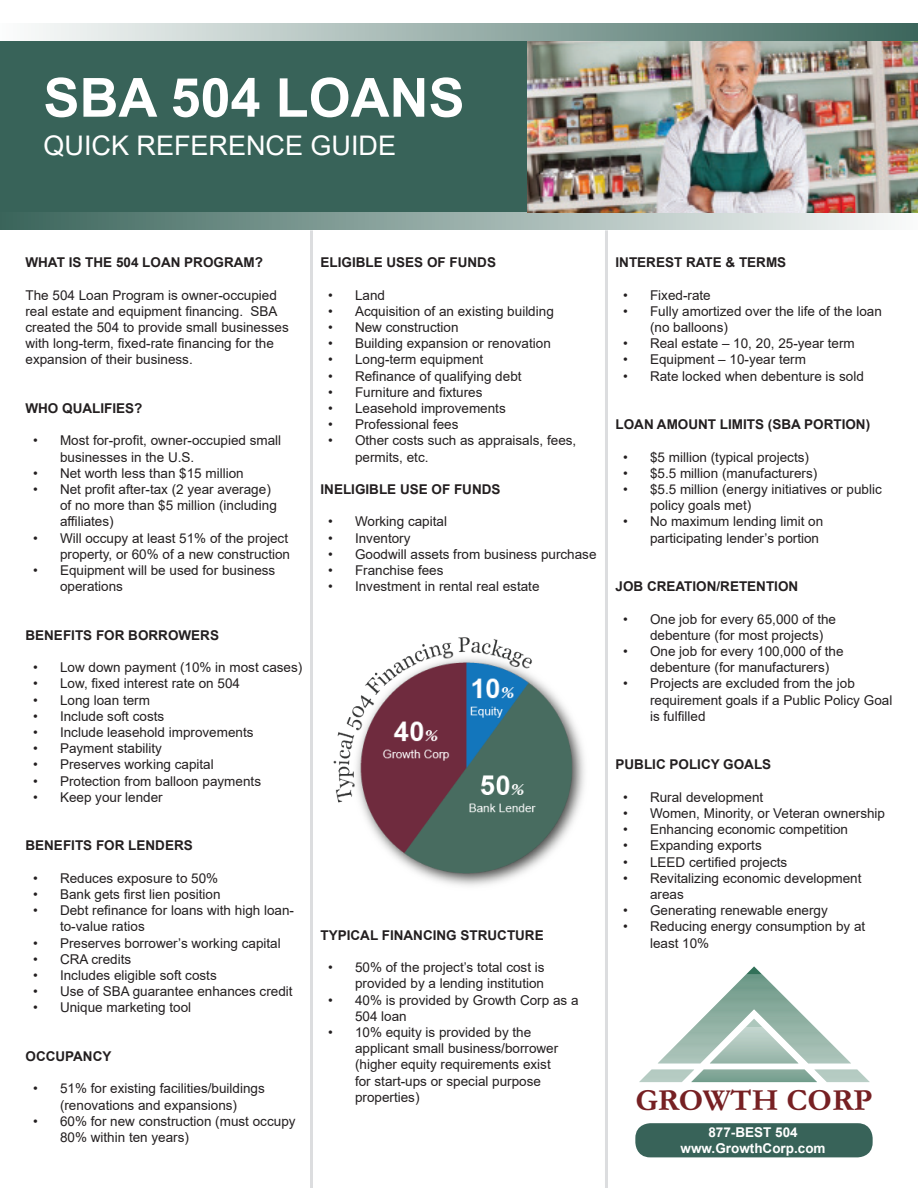
<style>
.page{position:relative;width:918px;height:1188px;background:#fff}
.page>*{position:absolute;margin:0;border:0;box-sizing:border-box;transform-origin:0 0}
.t1{font:700 54px "Arial";color:#fff}
.t2{font:700 31.05px "Garamond";color:#762023}
.t3{font:27px "Arial";color:#fff}
.t4{font:13.5px/16.2px "Arial";color:#231f20}
.t5{font:700 13.5px "Arial";color:#231f20}
.t6{font:700 13.5px/16.2px "Arial";color:#fff;text-align:center}
</style>
<div class="page">
<hr style="left:605px;top:230px;width:3px;height:958px;background:#dcdddf">
<hr style="left:310px;top:230px;width:3px;height:958px;background:#dcdddf">
<div style="left:0;top:41px;width:918px;height:171px;background:#386359"></div>
<div style="left:0;top:212px;width:918px;height:18px;background:linear-gradient(to right,#3a655b,#fafbfb)"></div>
<div style="left:0;top:23px;width:918px;height:18px;background:linear-gradient(to right,#fcfcfc,#3c665c)"></div>
<img style="left:527px;top:41px;width:391px;height:171px">
<img style="left:333px;top:637px;width:252px;height:249px">
<svg style="left:639px;top:1070px;width:231px;height:13px"></svg>
<hr style="left:692px;top:1081px;width:125px;height:1px;background:#32725a">
<hr style="left:693px;top:1080px;width:123px;height:1px;background:#35735c">
<hr style="left:694px;top:1079px;width:121px;height:1px;background:#38755e">
<hr style="left:695px;top:1078px;width:119px;height:1px;background:#3b7760">
<hr style="left:696px;top:1077px;width:117px;height:1px;background:#3e7862">
<hr style="left:697px;top:1076px;width:115px;height:1px;background:#417a63">
<hr style="left:698px;top:1075px;width:113px;height:1px;background:#437c65">
<hr style="left:699px;top:1074px;width:111px;height:1px;background:#467d67">
<hr style="left:700px;top:1073px;width:109px;height:1px;background:#497f69">
<hr style="left:701px;top:1072px;width:107px;height:1px;background:#4c816b">
<hr style="left:702px;top:1071px;width:105px;height:1px;background:#4e826d">
<hr style="left:703px;top:1070px;width:103px;height:1px;background:#51846f">
<svg style="left:658px;top:966px;width:193px;height:98px"></svg>
<hr style="left:808px;top:1063px;width:43px;height:1px;background:#90b1a4">
<hr style="left:658px;top:1063px;width:43px;height:1px;background:#90b1a4">
<div style="left:635px;top:1123px;width:238px;height:34px;background:#386359;border-radius:15px"></div>
<h1 class="t1" style="left:44px;top:77px;width:423px">SBA 504 LOANS</h1>
<h3 class="t3" style="left:44px;top:134px;width:354px">QUICK REFERENCE GUIDE</h3>
<p class="t5" style="left:26px;top:257px;width:239px">WHAT IS THE 504 LOAN PROGRAM?</p>
<p class="t4" style="left:26px;top:288px;width:265px">The 504 Loan Program is owner-occupied real estate and equipment financing. SBA created the 504 to provide small businesses with long-term, fixed-rate financing for the expansion of their business.</p>
<p class="t5" style="left:26px;top:403px;width:119px">WHO QUALIFIES?</p>
<p class="t4" style="left:60px;top:433px;width:223px;text-indent:-27px">• Most for-profit, owner-occupied small businesses in the U.S.</p>
<p class="t4" style="left:33px;top:466px;width:212px">• Net worth less than $15 million</p>
<p class="t4" style="left:60px;top:482px;width:218px;text-indent:-27px">• Net profit after-tax (2 year average) of no more than $5 million (including affiliates)</p>
<p class="t4" style="left:33px;top:531px;width:259px;text-align:right">• Will occupy at least 51% of the project property, or 60% of a new construction</p>
<p class="t4" style="left:60px;top:563px;width:217px;text-indent:-27px">• Equipment will be used for business operations</p>
<p class="t5" style="left:26px;top:630px;width:195px">BENEFITS FOR BORROWERS</p>
<p class="t4" style="left:33px;top:660px;width:271px">• Low down payment (10% in most cases)</p>
<p class="t4" style="left:33px;top:676px;width:209px">• Low, fixed interest rate on 504</p>
<p class="t4" style="left:33px;top:693px;width:119px">• Long loan term</p>
<p class="t4" style="left:33px;top:709px;width:133px">• Include soft costs</p>
<p class="t4" style="left:33px;top:725px;width:222px">• Include leasehold improvements</p>
<p class="t4" style="left:33px;top:741px;width:131px">• Payment stability</p>
<p class="t4" style="left:33px;top:757px;width:182px">• Preserves working capital</p>
<p class="t4" style="left:33px;top:774px;width:230px">• Protection from balloon payments</p>
<p class="t4" style="left:33px;top:790px;width:131px">• Keep your lender</p>
<p class="t5" style="left:26px;top:841px;width:169px">BENEFITS FOR LENDERS</p>
<p class="t4" style="left:33px;top:871px;width:187px">• Reduces exposure to 50%</p>
<p class="t4" style="left:33px;top:887px;width:189px">• Bank gets first lien position</p>
<p class="t4" style="left:60px;top:903px;width:236px;text-indent:-27px">• Debt refinance for loans with high loan&shy;to-value ratios</p>
<p class="t4" style="left:33px;top:936px;width:249px">• Preserves borrower’s working capital</p>
<p class="t4" style="left:33px;top:952px;width:100px">• CRA credits</p>
<p class="t4" style="left:33px;top:968px;width:185px">• Includes eligible soft costs</p>
<p class="t4" style="left:33px;top:984px;width:261px">• Use of SBA guarantee enhances credit</p>
<p class="t4" style="left:33px;top:1000px;width:160px">• Unique marketing tool</p>
<p class="t5" style="left:26px;top:1051px;width:87px">OCCUPANCY</p>
<p class="t4" style="left:33px;top:1081px;width:233px;text-align:center">• 51% for existing facilities/buildings (renovations and expansions)</p>
<p class="t4" style="left:60px;top:1114px;width:237px;text-indent:-27px">• 60% for new construction (must occupy<br>80% within ten years)</p>
<p class="t5" style="left:321px;top:257px;width:177px">ELIGIBLE USES OF FUNDS</p>
<p class="t4" style="left:328px;top:288px;width:59px">• Land</p>
<p class="t4" style="left:328px;top:304px;width:227px">• Acquisition of an existing building</p>
<p class="t4" style="left:328px;top:320px;width:132px">• New construction</p>
<p class="t4" style="left:328px;top:336px;width:224px">• Building expansion or renovation</p>
<p class="t4" style="left:328px;top:352px;width:157px">• Long-term equipment</p>
<p class="t4" style="left:328px;top:369px;width:195px">• Refinance of qualifying debt</p>
<p class="t4" style="left:328px;top:385px;width:156px">• Furniture and fixtures</p>
<p class="t4" style="left:328px;top:401px;width:179px">• Leasehold improvements</p>
<p class="t4" style="left:328px;top:417px;width:132px">• Professional fees</p>
<p class="t4" style="left:355px;top:433px;width:223px;text-indent:-27px">• Other costs such as appraisals, fees, permits, etc.</p>
<p class="t5" style="left:321px;top:484px;width:182px">INELIGIBLE USE OF FUNDS</p>
<p class="t4" style="left:328px;top:514px;width:121px">• Working capital</p>
<p class="t4" style="left:328px;top:531px;width:84px">• Inventory</p>
<p class="t4" style="left:328px;top:547px;width:270px">• Goodwill assets from business purchase</p>
<p class="t4" style="left:328px;top:563px;width:117px">• Franchise fees</p>
<p class="t4" style="left:328px;top:579px;width:213px">• Investment in rental real estate</p>
<p class="t5" style="left:321px;top:930px;width:225px">TYPICAL FINANCING STRUCTURE</p>
<p class="t4" style="left:328px;top:960px;width:218px;text-align:right">• 50% of the project’s total cost is provided by a lending institution</p>
<p class="t4" style="left:355px;top:993px;width:225px;text-indent:-27px">• 40% is provided by Growth Corp as a<br>504 loan</p>
<p class="t4" style="left:355px;top:1025px;width:205px;text-indent:-27px">• 10% equity is provided by the applicant small business/borrower (higher equity requirements exist for start-ups or special purpose properties)</p>
<p class="t5" style="left:616px;top:257px;width:172px">INTEREST RATE &amp; TERMS</p>
<p class="t4" style="left:623px;top:288px;width:89px">• Fixed-rate</p>
<p class="t4" style="left:650px;top:304px;width:233px;text-indent:-27px">• Fully amortized over the life of the loan (no balloons)</p>
<p class="t4" style="left:623px;top:336px;width:233px">• Real estate – 10, 20, 25-year term</p>
<p class="t4" style="left:623px;top:352px;width:185px">• Equipment – 10-year term</p>
<p class="t4" style="left:623px;top:369px;width:242px">• Rate locked when debenture is sold</p>
<p class="t5" style="left:616px;top:419px;width:256px">LOAN AMOUNT LIMITS (SBA PORTION)</p>
<p class="t4" style="left:623px;top:450px;width:188px">• $5 million (typical projects)</p>
<p class="t4" style="left:623px;top:466px;width:196px">• $5.5 million (manufacturers)</p>
<p class="t4" style="left:650px;top:482px;width:233px;text-indent:-27px">• $5.5 million (energy initiatives or public policy goals met)</p>
<p class="t4" style="left:650px;top:514px;width:175px;text-indent:-27px">• No maximum lending limit on participating lender’s portion</p>
<p class="t5" style="left:616px;top:581px;width:184px">JOB CREATION/RETENTION</p>
<p class="t4" style="left:650px;top:612px;width:188px;text-indent:-27px">• One job for every 65,000 of the debenture (for most projects)</p>
<p class="t4" style="left:650px;top:644px;width:195px;text-indent:-27px">• One job for every 100,000 of the debenture (for manufacturers)</p>
<p class="t4" style="left:650px;top:676px;width:244px;text-indent:-27px">• Projects are excluded from the job requirement goals if a Public Policy Goal is fulfilled</p>
<p class="t5" style="left:616px;top:760px;width:157px">PUBLIC POLICY GOALS</p>
<p class="t4" style="left:623px;top:790px;width:142px">• Rural development</p>
<p class="t4" style="left:623px;top:806px;width:264px">• Women, Minority, or Veteran ownership</p>
<p class="t4" style="left:623px;top:822px;width:227px">• Enhancing economic competition</p>
<p class="t4" style="left:623px;top:838px;width:140px">• Expanding exports</p>
<p class="t4" style="left:623px;top:855px;width:166px">• LEED certified projects</p>
<p class="t4" style="left:650px;top:871px;width:213px;text-indent:-27px">• Revitalizing economic development areas</p>
<p class="t4" style="left:623px;top:903px;width:206px">• Generating renewable energy</p>
<p class="t4" style="left:650px;top:919px;width:217px;text-indent:-27px">• Reducing energy consumption by at least 10%</p>
<h2 class="t2" style="left:635px;top:1081px;width:239px">GROWTH CORP</h2>
<p class="t6" style="left:681px;top:1126px;width:147px">877-BEST 504 www.GrowthCorp.com</p>
</div>
